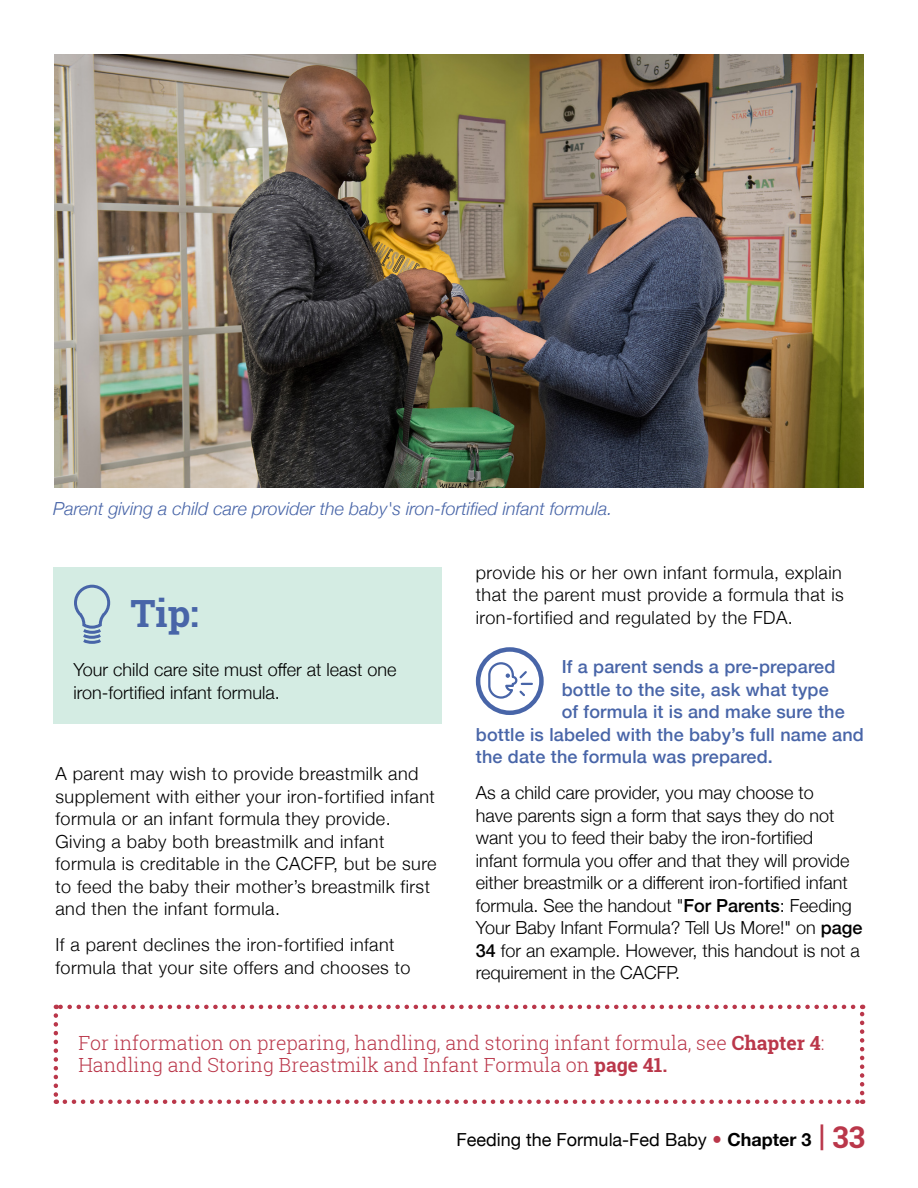
<style>
.page{position:relative;width:918px;height:1188px;background:#fff}
.page>*{position:absolute;margin:0;border:0;box-sizing:border-box;transform-origin:0 0}
.t1{font:700 37.5px "Roboto Slab";color:#4865a8}
.t2{font:300 19.5px/22.5px "Roboto Slab";color:#ba374a}
.t3{font:300 18px/22.5px "Helvetica Neue";letter-spacing:.005em;color:#000}
.t4{font:300 18px/22.5px "Helvetica Neue";letter-spacing:.025em;color:#000}
.t5{font:500 18px "Helvetica Neue";letter-spacing:.01em;color:#4865a8}
.t6{font:italic 300 18px "Helvetica Neue";color:#4865a8}
.t7{font:18px "Helvetica Neue";color:#000}
.s1{font-weight:500}
.s2{font-weight:700}
.s3{color:#ba374a}
.s4{font-family:"Roboto Slab";font-weight:700;font-size:30px;color:#ba374a}
</style>
<div class="page">
<div style="left:476px;top:647px;width:68px;height:68px;border:4px solid #4865a8;border-radius:50%"></div>
<svg style="left:488px;top:663px;width:46px;height:37px"></svg>
<svg style="left:54px;top:1016px;width:4px;height:88px"></svg>
<svg style="left:65px;top:1100px;width:798px;height:4px"></svg>
<svg style="left:860px;top:1005px;width:4px;height:88px"></svg>
<svg style="left:56px;top:1005px;width:797px;height:4px"></svg>
<img style="left:54px;top:54px;width:810px;height:434px">
<div style="left:53px;top:567px;width:388px;height:156px;background:#d4ece3"></div>
<svg style="left:74px;top:584px;width:37px;height:60px"></svg>
<p class="t6" style="left:53px;top:494px;width:561px">Parent giving a child care provider the baby's iron-fortified infant formula.</p>
<p class="t1" style="left:130px;top:587px;width:70px">Tip:</p>
<p class="t3" style="left:74px;top:657px;width:325px">Your child care site must offer at least one iron-fortified infant formula.</p>
<p class="t4" style="left:56px;top:761px;width:383px">A parent may wish to provide breastmilk and supplement with either your iron-fortified infant formula or an infant formula they provide.<br>Giving a baby both breastmilk and infant formula is creditable in the CACFP, but be sure to feed the baby their mother’s breastmilk first and then the infant formula.</p>
<p class="t4" style="left:56px;top:932px;width:357px">If a parent declines the iron-fortified infant formula that your site offers and chooses to</p>
<p class="t3" style="left:476px;top:560px;width:369px;text-align:justify">provide his or her own infant formula, explain that the parent must provide a formula that is iron-fortified and regulated by the FDA.</p>
<p class="t5" style="left:562px;top:652px;width:275px">If a parent sends a pre-prepared</p>
<p class="t5" style="left:562px;top:675px;width:269px">bottle to the site, ask what type</p>
<p class="t5" style="left:562px;top:697px;width:285px">of formula it is and make sure the</p>
<p class="t5" style="left:476px;top:720px;width:390px">bottle is labeled with the baby’s full name and</p>
<p class="t5" style="left:476px;top:742px;width:299px">the date the formula was prepared.</p>
<p class="t3" style="left:476px;top:780px;width:388px">As a child care provider, you may choose to<br>have parents sign a form that says they do not want you to feed their baby the iron-fortified<br>infant formula you offer and that they will provide either breastmilk or a different iron-fortified infant formula. See the handout "<span class="s1">For Parents</span>: Feeding Your Baby Infant Formula? Tell Us More!" on <span class="s1">page 34</span> for an example. However, this handout is not a requirement in the CACFP.</p>
<p class="t2" style="left:78px;top:1031px;width:748px">For information on preparing, handling, and storing infant formula, see <span class="s2">Chapter 4</span>:<br>Handling and Storing Breastmilk and Infant Formula on <span class="s2">page 41.</span></p>
<p class="t7" style="left:457px;top:1127px;width:410px">Feeding the Formula-Fed Baby <span class="s3">•</span> <span class="s2">Chapter 3</span> <span class="s4">| 33</span></p>
</div>
